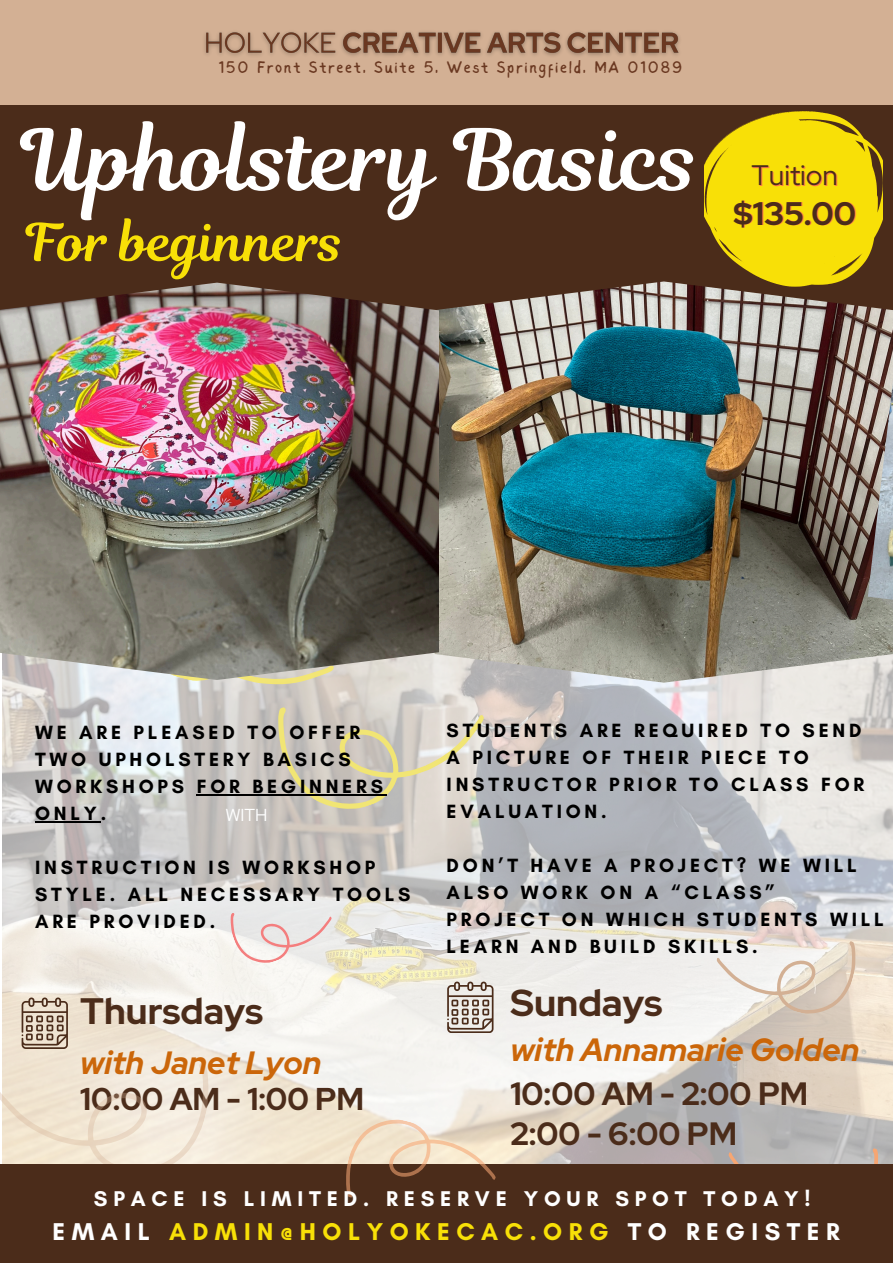
<style>
.page{position:relative;width:893px;height:1263px;background:#fff}
.page>*{position:absolute;margin:0;border:0;box-sizing:border-box;transform-origin:0 0}
.t1{font:84px "Magnolia Script";color:#fff}
.t2{font:51.75px "Magnolia Script";color:#f8e007}
.t3{font:700 37.42px "Red Hat Display";color:#4b2c1a}
.t4{font:700 36.67px "Red Hat Display";color:#4b2c1a}
.t5{font:700 32.47px "Red Hat Display";color:#4b2c1a}
.t6{font:700 32.17px/40.5px "Red Hat Display";color:#4b2c1a}
.t7{font:italic 700 32.1px "Red Hat Display";color:#cb6609}
.t8{font:700 31.42px "Red Hat Display";color:#4b2c1a}
.t9{font:28.12px "Red Hat Display";color:#4b2c1a}
.t10{font:700 24.75px "Glacial Indifference";letter-spacing:.265em;color:#f8e007}
.t11{font:700 21.75px "Glacial Indifference";letter-spacing:.265em;color:#fff}
.t12{font:700 19.5px/27px "Glacial Indifference";letter-spacing:.195em;color:#000}
.t13{font:17.25px "Red Hat Display";color:#fff}
.t14{font:16.8px "Sigher";letter-spacing:.1em;color:#6a3821}
.s1{color:#fff}
</style>
<div class="page">
<img style="left:2px;top:680px;width:891px;height:484px">
<div style="left:0;top:97px;width:893px;height:231px;background:#4b2c1a"></div>
<svg style="left:0;top:997px;width:218px;height:167px;background:#ede2d3"></svg>
<svg style="left:717px;top:1102px;width:169px;height:62px;background:#bbb8b7"></svg>
<div style="left:0;top:1164px;width:893px;height:99px;background:#4b2c1a"></div>
<svg style="left:118px;top:680px;width:381px;height:147px;background:#d2cec6"></svg>
<hr style="left:197px;top:794px;width:190px;height:2px;background:#000">
<hr style="left:35px;top:821px;width:66px;height:2px;background:#000">
<svg style="left:339px;top:1109px;width:165px;height:89px"></svg>
<svg style="left:225px;top:882px;width:114px;height:90px"></svg>
<svg style="left:447px;top:981px;width:46px;height:52px;background:#b2a69d"></svg>
<svg style="left:709px;top:909px;width:152px;height:114px"></svg>
<img style="left:434px;top:281px;width:459px;height:402px">
<img style="left:0;top:283px;width:439px;height:397px">
<img style="left:868px;top:357px;width:25px;height:268px">
<div style="left:0;top:0;width:893px;height:104px;background:#d3b094"></div>
<img style="left:204px;top:31px;width:476px;height:25px">
<svg style="left:704px;top:111px;width:178px;height:175px"></svg>
<p class="t14" style="left:218px;top:60px;width:465px">150 Front Street, Suite 5, West Springfield, MA 01089</p>
<p class="t1" style="left:22px;top:102px;width:679px">Upholstery Basics</p>
<h3 class="t2" style="left:26px;top:206px;width:318px">For beginners</h3>
<p class="t9" style="left:751px;top:157px;width:88px">Tuition</p>
<p class="t5" style="left:733px;top:192px;width:124px">$135.00</p>
<h2 class="t12" style="left:35px;top:719px;width:349px">WE ARE PLEASED TO OFFER<br>TWO UPHOLSTERY BASICS<br>WORKSHOPS FOR BEGINNERS<br>ONLY.</h2>
<p class="t13" style="left:225px;top:803px;width:44px">WITH</p>
<p class="t12" style="left:35px;top:854px;width:377px">INSTRUCTION IS WORKSHOP<br>STYLE. ALL NECESSARY TOOLS<br>ARE PROVIDED.</p>
<p class="t4" style="left:80px;top:986px;width:184px">Thursdays</p>
<p class="t7" style="left:80px;top:1041px;width:243px">with Janet Lyon</p>
<h1 class="t8" style="left:80px;top:1078px;width:285px">10:00 AM - 1:00 PM</h1>
<p class="t12" style="left:446px;top:717px;width:419px">STUDENTS ARE REQUIRED TO SEND<br>A PICTURE OF THEIR PIECE TO<br>INSTRUCTOR PRIOR TO CLASS FOR<br>EVALUATION.</p>
<p class="t12" style="left:446px;top:852px;width:439px">DON’T HAVE A PROJECT? WE WILL<br>ALSO WORK ON A “CLASS”<br>PROJECT ON WHICH STUDENTS WILL<br>LEARN AND BUILD SKILLS.</p>
<p class="t3" style="left:510px;top:978px;width:154px">Sundays</p>
<p class="t7" style="left:510px;top:1028px;width:351px">with Annamarie Golden</p>
<p class="t6" style="left:510px;top:1073px;width:299px">10:00 AM - 2:00 PM<br>2:00 - 6:00 PM</p>
<p class="t11" style="left:94px;top:1185px;width:718px">SPACE IS LIMITED. RESERVE YOUR SPOT TODAY!</p>
<p class="t10" style="left:53px;top:1216px;width:789px"><span class="s1">EMAIL</span> ADMIN@HOLYOKECAC.ORG <span class="s1">TO REGISTER</span></p>
</div>
